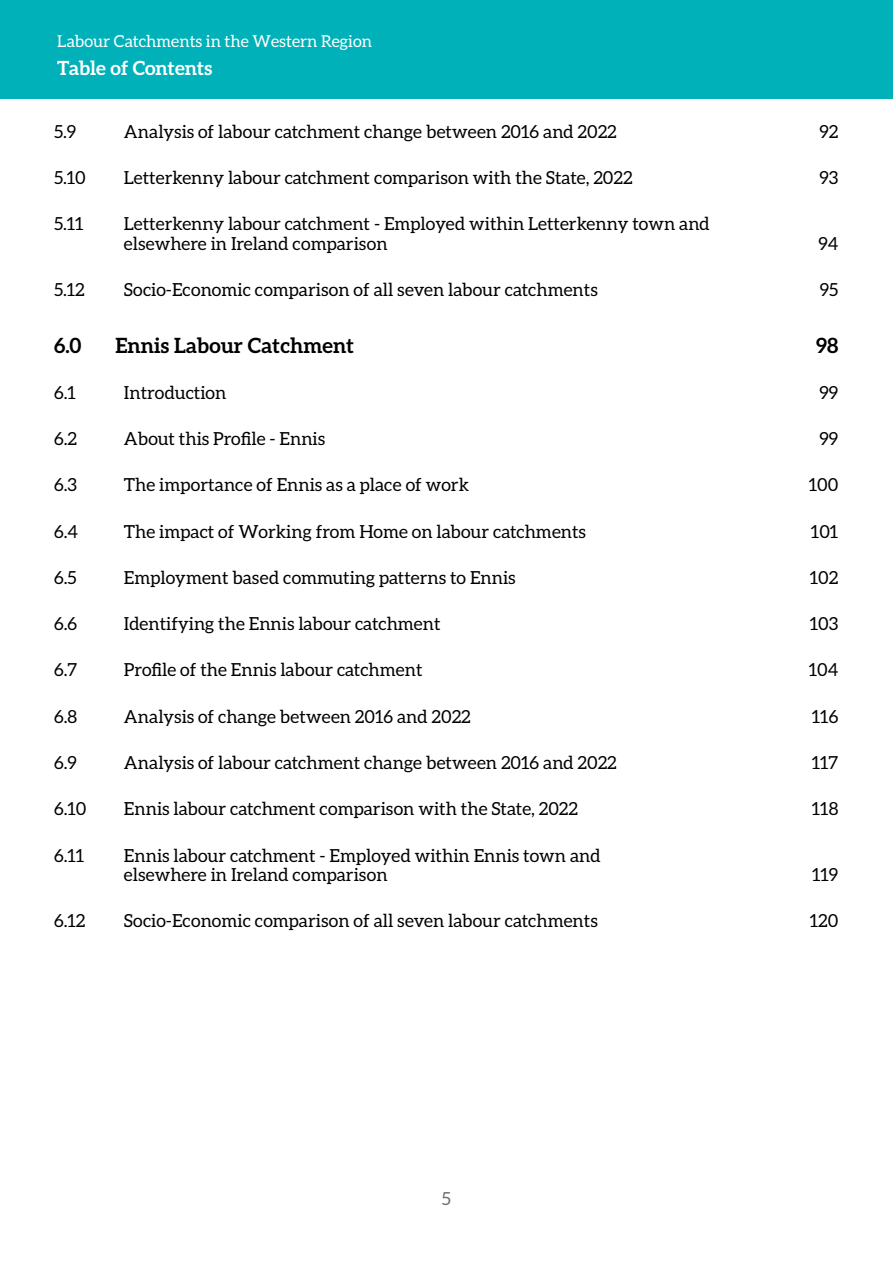
<style>
.page{position:relative;width:893px;height:1263px;background:#fff}
.page>*{position:absolute;margin:0;border:0;box-sizing:border-box;transform-origin:0 0}
.t1{font:700 21px "Aleo";color:#000}
.t2{font:700 19.5px "Aleo";color:#fff}
.t3{font:18px/19.2px "Aleo";color:#000}
.t4{font:18px "Aleo";color:#6e6e6e}
.t5{font:16.5px "Aleo";color:#fff}
</style>
<div class="page">
<div style="left:0;top:0;width:893px;height:99px;background:#00b1b9"></div>
<p class="t5" style="left:57px;top:32px;width:316px">Labour Catchments in the Western Region</p>
<p class="t2" style="left:57px;top:57px;width:156px">Table of Contents</p>
<p class="t3" style="left:54px;top:122px;width:24px">5.9</p>
<p class="t3" style="left:54px;top:168px;width:33px">5.10</p>
<p class="t3" style="left:54px;top:214px;width:31px">5.11</p>
<p class="t3" style="left:54px;top:280px;width:32px">5.12</p>
<p class="t1" style="left:54px;top:333px;width:29px">6.0</p>
<p class="t3" style="left:54px;top:383px;width:23px">6.1</p>
<p class="t3" style="left:54px;top:429px;width:25px">6.2</p>
<p class="t3" style="left:54px;top:475px;width:25px">6.3</p>
<p class="t3" style="left:54px;top:521px;width:25px">6.4</p>
<p class="t3" style="left:54px;top:568px;width:24px">6.5</p>
<p class="t3" style="left:54px;top:614px;width:25px">6.6</p>
<p class="t3" style="left:54px;top:660px;width:25px">6.7</p>
<p class="t3" style="left:54px;top:706px;width:25px">6.8</p>
<p class="t3" style="left:54px;top:753px;width:24px">6.9</p>
<p class="t3" style="left:54px;top:799px;width:34px">6.10</p>
<p class="t3" style="left:54px;top:845px;width:32px">6.11</p>
<p class="t3" style="left:54px;top:911px;width:33px">6.12</p>
<p class="t3" style="left:124px;top:122px;width:494px">Analysis of labour catchment change between 2016 and 2022</p>
<p class="t3" style="left:819px;top:122px;width:20px">92</p>
<p class="t3" style="left:124px;top:168px;width:510px">Letterkenny labour catchment comparison with the State, 2022</p>
<p class="t3" style="left:819px;top:168px;width:20px">93</p>
<p class="t3" style="left:124px;top:214px;width:587px">Letterkenny labour catchment - Employed within Letterkenny town and elsewhere in Ireland comparison</p>
<p class="t3" style="left:818px;top:233px;width:21px">94</p>
<p class="t3" style="left:124px;top:280px;width:475px">Socio-Economic comparison of all seven labour catchments</p>
<p class="t3" style="left:820px;top:280px;width:20px">95</p>
<p class="t1" style="left:115px;top:333px;width:240px">Ennis Labour Catchment</p>
<p class="t1" style="left:816px;top:333px;width:24px">98</p>
<p class="t3" style="left:124px;top:383px;width:104px">Introduction</p>
<p class="t3" style="left:819px;top:383px;width:20px">99</p>
<p class="t3" style="left:124px;top:429px;width:203px">About this Profile - Ennis</p>
<p class="t3" style="left:819px;top:429px;width:20px">99</p>
<p class="t3" style="left:124px;top:475px;width:347px">The importance of Ennis as a place of work</p>
<p class="t3" style="left:809px;top:475px;width:31px">100</p>
<p class="t3" style="left:124px;top:521px;width:464px">The impact of Working from Home on labour catchments</p>
<p class="t3" style="left:811px;top:521px;width:29px">101</p>
<p class="t3" style="left:124px;top:568px;width:393px">Employment based commuting patterns to Ennis</p>
<p class="t3" style="left:810px;top:568px;width:30px">102</p>
<p class="t3" style="left:124px;top:614px;width:318px">Identifying the Ennis labour catchment</p>
<p class="t3" style="left:810px;top:614px;width:30px">103</p>
<p class="t3" style="left:124px;top:660px;width:300px">Profile of the Ennis labour catchment</p>
<p class="t3" style="left:809px;top:660px;width:31px">104</p>
<p class="t3" style="left:124px;top:706px;width:348px">Analysis of change between 2016 and 2022</p>
<p class="t3" style="left:812px;top:706px;width:28px">116</p>
<p class="t3" style="left:124px;top:753px;width:494px">Analysis of labour catchment change between 2016 and 2022</p>
<p class="t3" style="left:812px;top:753px;width:28px">117</p>
<p class="t3" style="left:124px;top:799px;width:456px">Ennis labour catchment comparison with the State, 2022</p>
<p class="t3" style="left:812px;top:799px;width:28px">118</p>
<p class="t3" style="left:124px;top:845px;width:478px">Ennis labour catchment - Employed within Ennis town and elsewhere in Ireland comparison</p>
<p class="t3" style="left:812px;top:864px;width:28px">119</p>
<p class="t3" style="left:124px;top:911px;width:475px">Socio-Economic comparison of all seven labour catchments</p>
<p class="t3" style="left:810px;top:911px;width:30px">120</p>
<p class="t4" style="left:442px;top:1188px;width:11px">5</p>
</div>
